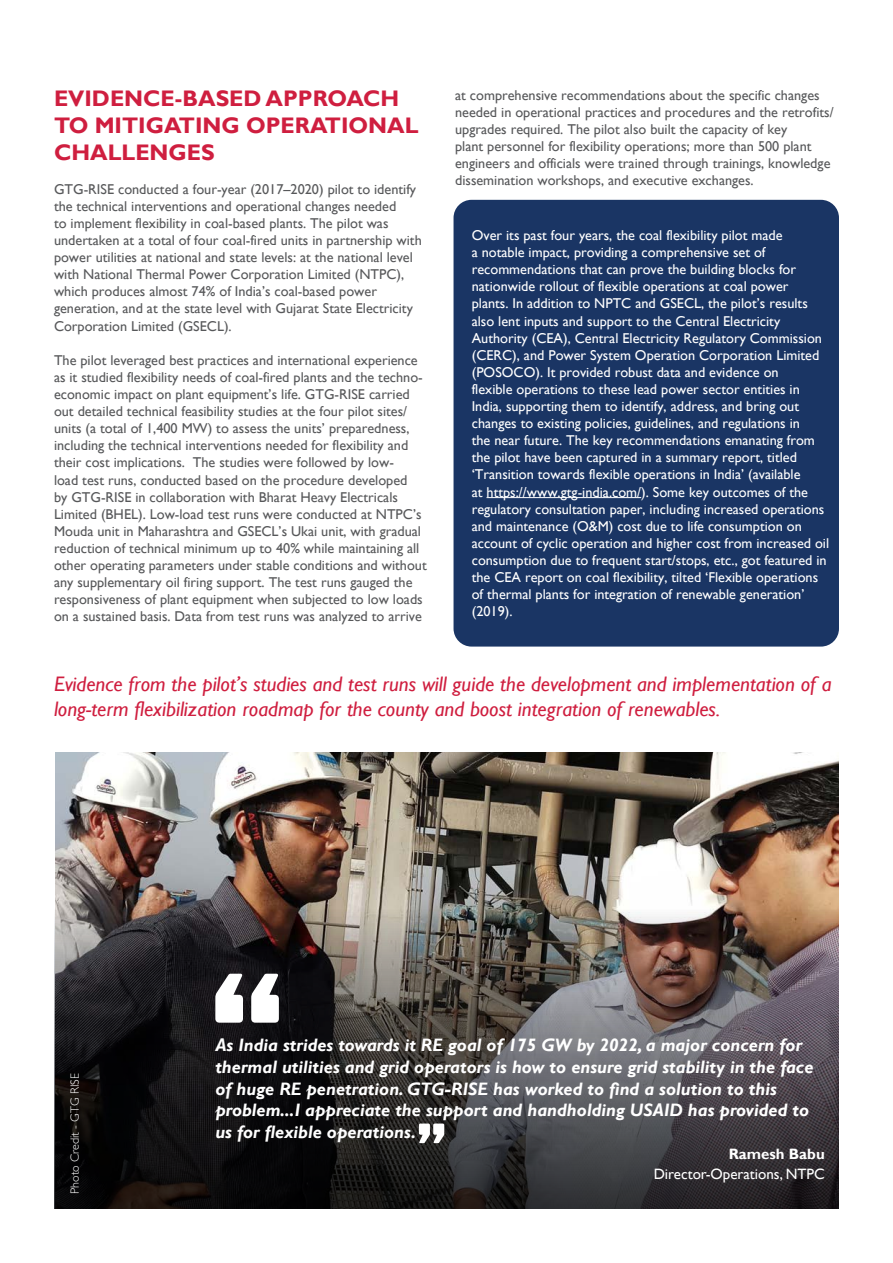
<style>
.page{position:relative;width:893px;height:1263px;background:#fff}
.page>*{position:absolute;margin:0;border:0;box-sizing:border-box;transform-origin:0 0}
.Paragraph_Style_1{font:700 22.5px/27px "Gill Sans";color:#cf1e3f}
.main_body_text{font:italic 21px/25.2px "Gill Sans";color:#cf1e3f}
.t1{font:italic 700 18px/21.6px "Gill Sans";color:#fff}
.t2{font:15px "Gill Sans";color:#fff}
.t3{font:700 15px "Gill Sans";color:#fff}
.main_body_text-2{font:14.25px/17.1px "Gill Sans";color:#57585a}
.main_body_text-3{font:14.25px/17.1px "Gill Sans";color:#fff}
.t4{font:300 12px "Gill Sans";color:#fff}
</style>
<div class="page">
<div style="left:453px;top:200px;width:386px;height:447px;background:#1a3564;border-radius:18px"></div>
<hr style="left:486px;top:497px;width:155px;height:1px;background:#fff">
<img style="left:55px;top:752px;width:783px;height:457px">
<svg style="left:215px;top:974px;width:64px;height:49px"></svg>
<svg style="left:419px;top:1123px;width:25px;height:20px"></svg>
<p class="Paragraph_Style_1" style="left:54px;top:85px;width:366px">EVIDENCE-BASED APPROACH<br>TO MITIGATING OPERATIONAL<br>CHALLENGES</p>
<p class="main_body_text-2" style="left:54px;top:181px;width:369px">GTG-RISE conducted a four-year (2017–2020) pilot to identify the technical interventions and operational changes needed<br>to implement flexibility in coal-based plants. The pilot was undertaken at a total of four coal-fired units in partnership with power utilities at national and state levels: at the national level with National Thermal Power Corporation Limited (NTPC), which produces almost 74% of India’s coal-based power generation, and at the state level with Gujarat State Electricity Corporation Limited (GSECL).</p>
<p class="main_body_text-2" style="left:54px;top:352px;width:374px">The pilot leveraged best practices and international experience as it studied flexibility needs of coal-fired plants and the techno&shy;economic impact on plant equipment’s life. GTG-RISE carried out detailed technical feasibility studies at the four pilot sites/ units (a total of 1,400 MW) to assess the units’ preparedness, including the technical interventions needed for flexibility and their cost implications. The studies were followed by low-<br>load test runs, conducted based on the procedure developed<br>by GTG-RISE in collaboration with Bharat Heavy Electricals Limited (BHEL). Low-load test runs were conducted at NTPC’s Mouda unit in Maharashtra and GSECL’s Ukai unit, with gradual reduction of technical minimum up to 40% while maintaining all other operating parameters under stable conditions and without any supplementary oil firing support. The test runs gauged the responsiveness of plant equipment when subjected to low loads on a sustained basis. Data from test runs was analyzed to arrive</p>
<p class="main_body_text-2" style="left:455px;top:87px;width:380px">at comprehensive recommendations about the specific changes needed in operational practices and procedures and the retrofits/ upgrades required. The pilot also built the capacity of key<br>plant personnel for flexibility operations; more than 500 plant engineers and officials were trained through trainings, knowledge dissemination workshops, and executive exchanges.</p>
<p class="main_body_text-3" style="left:472px;top:227px;width:359px">Over its past four years, the coal flexibility pilot made<br>a notable impact, providing a comprehensive set of recommendations that can prove the building blocks for nationwide rollout of flexible operations at coal power<br>plants. In addition to NPTC and GSECL, the pilot’s results also lent inputs and support to the Central Electricity Authority (CEA), Central Electricity Regulatory Commission (CERC), and Power System Operation Corporation Limited (POSOCO). It provided robust data and evidence on<br>flexible operations to these lead power sector entities in India, supporting them to identify, address, and bring out changes to existing policies, guidelines, and regulations in<br>the near future. The key recommendations emanating from the pilot have been captured in a summary report, titled ‘Transition towards flexible operations in India’ (available<br>at https://www.gtg-india.com/). Some key outcomes of the regulatory consultation paper, including increased operations and maintenance (O&amp;M) cost due to life consumption on account of cyclic operation and higher cost from increased oil consumption due to frequent start/stops, etc., got featured in the CEA report on coal flexibility, tilted ‘Flexible operations of thermal plants for integration of renewable generation’ (2019).</p>
<p class="main_body_text" style="left:54px;top:671px;width:779px">Evidence from the pilot’s studies and test runs will guide the development and implementation of a long-term flexibilization roadmap for the county and boost integration of renewables.</p>
<p class="t4" style="left:68px;top:1194px;width:122px;rotate:-90deg">Photo Credit - GTG RISE</p>
<p class="t1" style="left:215px;top:1035px;width:600px">As India strides towards it RE goal of 175 GW by 2022, a major concern for thermal utilities and grid operators is how to ensure grid stability in the face of huge RE penetration. GTG-RISE has worked to find a solution to this problem...I appreciate the support and handholding USAID has provided to us for flexible operations.</p>
<p class="t2" style="left:654px;top:1165px;width:173px">Director-Operations, NTPC</p>
<p class="t3" style="left:729px;top:1145px;width:98px">Ramesh Babu</p>
</div>
